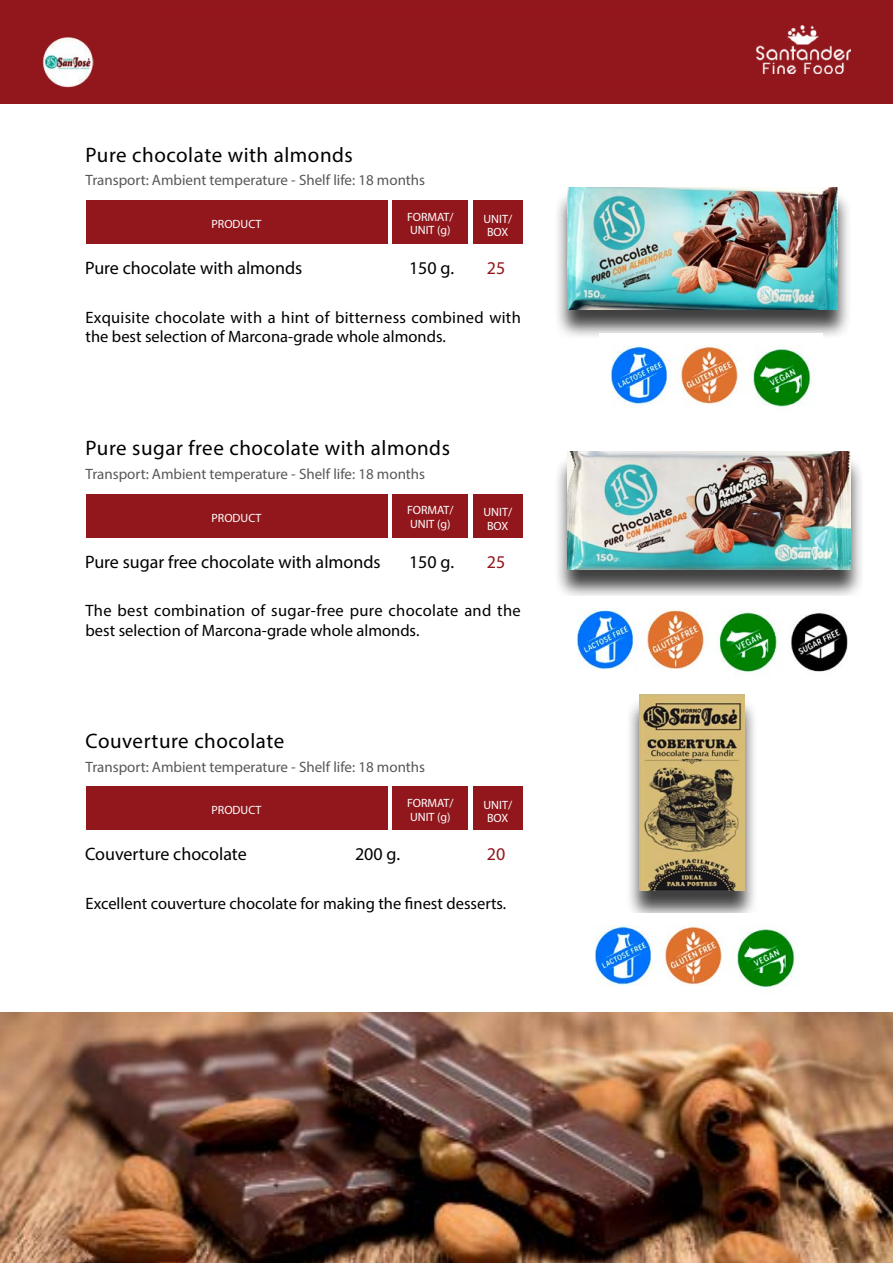
<style>
.page{position:relative;width:893px;height:1263px;background:#fff}
.page>*{position:absolute;margin:0;border:0;box-sizing:border-box;transform-origin:0 0}
.t1{font:21px "Myriad Pro";letter-spacing:.025em;color:#000}
.t2{font:18px "Myriad Pro";color:#000}
.t3{font:18px "Myriad Pro";color:#91171c}
.t4{font:16.5px/19.5px "Myriad Pro";color:#000}
.t5{font:15px "Myriad Pro";color:#57585a}
.t6{font:12px/13.8px "Myriad Pro";color:#fff}
</style>
<div class="page">
<div style="left:0;top:0;width:893px;height:104px;background:#91171c"></div>
<img style="left:43px;top:37px;width:51px;height:51px;border-radius:26px">
<div style="left:554px;top:455px;width:310px;height:146px;background:#000;opacity:.75"></div>
<img style="left:568px;top:452px;width:282px;height:118px">
<div style="left:554px;top:191px;width:298px;height:150px;background:#000;opacity:.75"></div>
<img style="left:568px;top:187px;width:270px;height:122px">
<div style="left:625px;top:697px;width:134px;height:225px;background:#000;opacity:.75"></div>
<img style="left:639px;top:694px;width:105px;height:197px">
<img style="left:0;top:1012px;width:893px;height:251px">
<div style="left:86px;top:201px;width:301px;height:43px;background:#91171c"></div>
<div style="left:392px;top:201px;width:76px;height:43px;background:#91171c"></div>
<div style="left:473px;top:201px;width:49px;height:43px;background:#91171c"></div>
<div style="left:86px;top:494px;width:301px;height:44px;background:#91171c"></div>
<div style="left:392px;top:494px;width:76px;height:44px;background:#91171c"></div>
<div style="left:473px;top:494px;width:49px;height:44px;background:#91171c"></div>
<div style="left:86px;top:786px;width:301px;height:44px;background:#91171c"></div>
<div style="left:392px;top:786px;width:76px;height:44px;background:#91171c"></div>
<div style="left:473px;top:786px;width:49px;height:44px;background:#91171c"></div>
<img style="left:757px;top:26px;width:93px;height:47px">
<img style="left:599px;top:333px;width:224px;height:75px">
<img style="left:566px;top:596px;width:296px;height:77px">
<img style="left:594px;top:913px;width:201px;height:75px">
<p class="t1" style="left:86px;top:142px;width:269px">Pure chocolate with almonds</p>
<p class="t5" style="left:86px;top:171px;width:341px">Transport: Ambient temperature - Shelf life: 18 months</p>
<p class="t6" style="left:211px;top:217px;width:52px">PRODUCT</p>
<p class="t6" style="left:407px;top:210px;width:48px">FORMAT/<br>UNIT (g)</p>
<p class="t6" style="left:483px;top:211px;width:30px;text-align:center">UNIT/<br>BOX</p>
<p class="t2" style="left:85px;top:257px;width:219px">Pure chocolate with almonds</p>
<p class="t2" style="left:409px;top:257px;width:47px">150 g.</p>
<p class="t3" style="left:487px;top:257px;width:20px">25</p>
<p class="t4" style="left:86px;top:307px;width:437px">Exquisite chocolate with a hint of bitterness combined with the best selection of Marcona-grade whole almonds.</p>
<p class="t1" style="left:86px;top:435px;width:366px">Pure sugar free chocolate with almonds</p>
<p class="t5" style="left:86px;top:465px;width:341px">Transport: Ambient temperature - Shelf life: 18 months</p>
<p class="t6" style="left:211px;top:511px;width:52px">PRODUCT</p>
<p class="t6" style="left:407px;top:503px;width:48px">FORMAT/<br>UNIT (g)</p>
<p class="t6" style="left:483px;top:505px;width:30px;text-align:center">UNIT/<br>BOX</p>
<p class="t2" style="left:85px;top:551px;width:297px">Pure sugar free chocolate with almonds</p>
<p class="t2" style="left:409px;top:551px;width:47px">150 g.</p>
<p class="t3" style="left:487px;top:551px;width:20px">25</p>
<p class="t4" style="left:86px;top:601px;width:437px">The best combination of sugar-free pure chocolate and the best selection of Marcona-grade whole almonds.</p>
<p class="t1" style="left:86px;top:728px;width:200px">Couverture chocolate</p>
<p class="t5" style="left:86px;top:757px;width:341px">Transport: Ambient temperature - Shelf life: 18 months</p>
<p class="t6" style="left:211px;top:803px;width:52px">PRODUCT</p>
<p class="t6" style="left:407px;top:796px;width:48px">FORMAT/<br>UNIT (g)</p>
<p class="t6" style="left:483px;top:797px;width:30px;text-align:center">UNIT/<br>BOX</p>
<p class="t2" style="left:85px;top:843px;width:163px">Couverture chocolate</p>
<p class="t2" style="left:355px;top:843px;width:47px">200 g.</p>
<p class="t3" style="left:487px;top:843px;width:20px">20</p>
<p class="t4" style="left:86px;top:893px;width:422px">Excellent couverture chocolate for making the finest desserts.</p>
</div>
